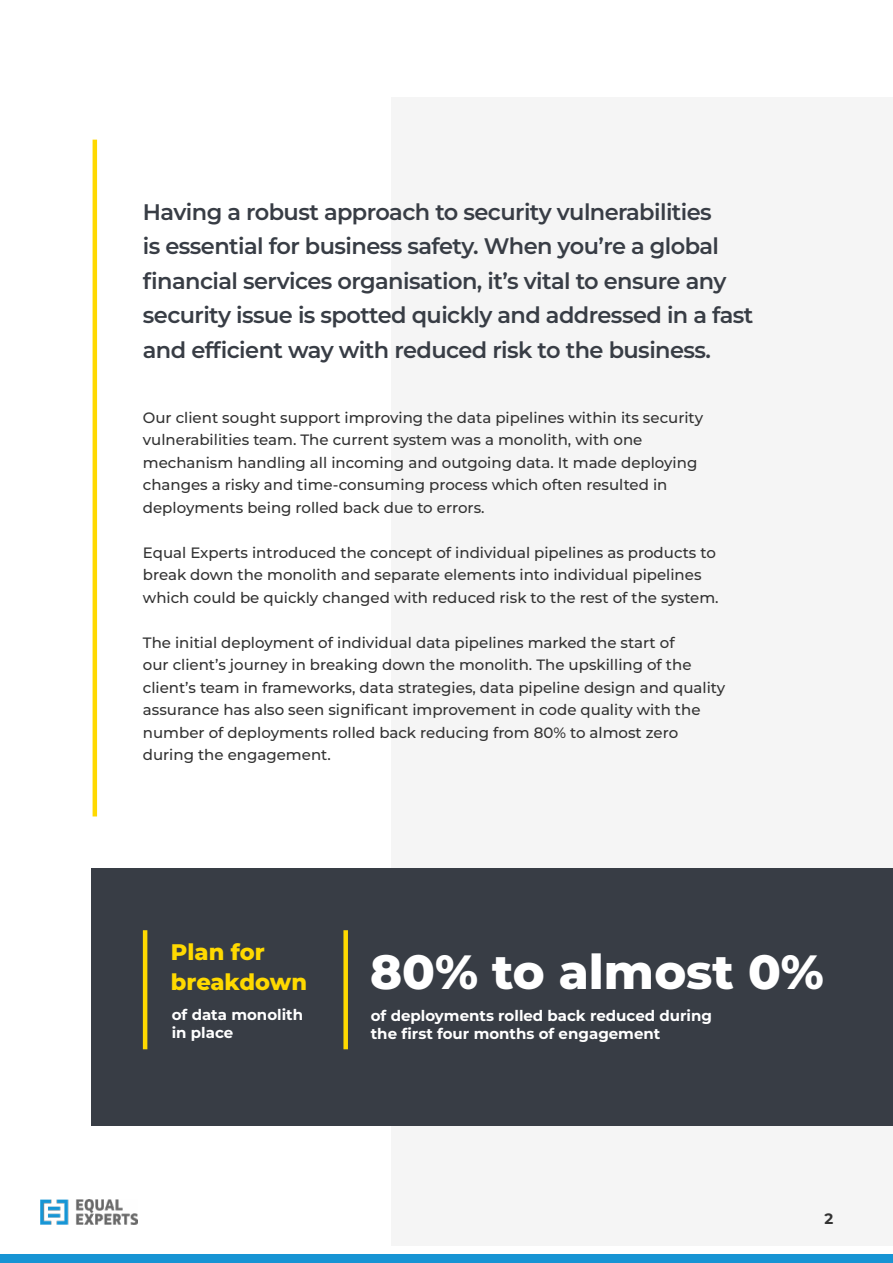
<style>
.page{position:relative;width:893px;height:1263px;background:#fff}
.page>*{position:absolute;margin:0;border:0;box-sizing:border-box;transform-origin:0 0}
.t1{font:800 48px "Montserrat";color:#fff}
.t2{font:600 22.5px/34.5px "Montserrat";letter-spacing:-.025em;color:#383d45}
.t3{font:800 22.5px/30px "Montserrat";color:#ffd900}
.t4{font:500 15px/22.5px "Montserrat";color:#333}
.t5{font:700 15px/18px "Montserrat";color:#fff}
.t6{font:700 15px "Montserrat";color:#333}
</style>
<div class="page">
<div style="left:391px;top:98px;width:502px;height:1148px;background:#f5f5f5"></div>
<div style="left:92px;top:867px;width:801px;height:258px;background:#383d45"></div>
<div style="left:0;top:1254px;width:893px;height:9px;background:#1794d4"></div>
<hr style="left:93px;top:140px;width:4px;height:676px;background:#ffd900">
<div style="left:343px;top:930px;width:5px;height:119px;background:#ffd900"></div>
<hr style="left:143px;top:930px;width:4px;height:119px;background:#ffd900">
<img style="left:40px;top:1199px;width:97px;height:26px">
<p class="t2" style="left:143px;top:196px;width:612px">Having a robust approach to security vulnerabilities<br>is essential for business safety. When you’re a global financial services organisation, it’s vital to ensure any security issue is spotted quickly and addressed in a fast and efficient way with reduced risk to the business.</p>
<p class="t4" style="left:143px;top:407px;width:562px">Our client sought support improving the data pipelines within its security vulnerabilities team. The current system was a monolith, with one mechanism handling all incoming and outgoing data. It made deploying changes a risky and time-consuming process which often resulted in deployments being rolled back due to errors.</p>
<p class="t4" style="left:143px;top:542px;width:577px">Equal Experts introduced the concept of individual pipelines as products to break down the monolith and separate elements into individual pipelines which could be quickly changed with reduced risk to the rest of the system.</p>
<p class="t4" style="left:143px;top:632px;width:584px">The initial deployment of individual data pipelines marked the start of<br>our client’s journey in breaking down the monolith. The upskilling of the client’s team in frameworks, data strategies, data pipeline design and quality assurance has also seen significant improvement in code quality with the number of deployments rolled back reducing from 80% to almost zero during the engagement.</p>
<h2 class="t3" style="left:171px;top:937px;width:138px">Plan for breakdown</h2>
<h1 class="t1" style="left:370px;top:945px;width:455px">80% to almost 0%</h1>
<p class="t5" style="left:371px;top:1007px;width:343px">of deployments rolled back reduced during the first four months of engagement</p>
<p class="t5" style="left:172px;top:1007px;width:133px">of data monolith in place</p>
<p class="t6" style="left:824px;top:1213px;width:10px">2</p>
</div>
